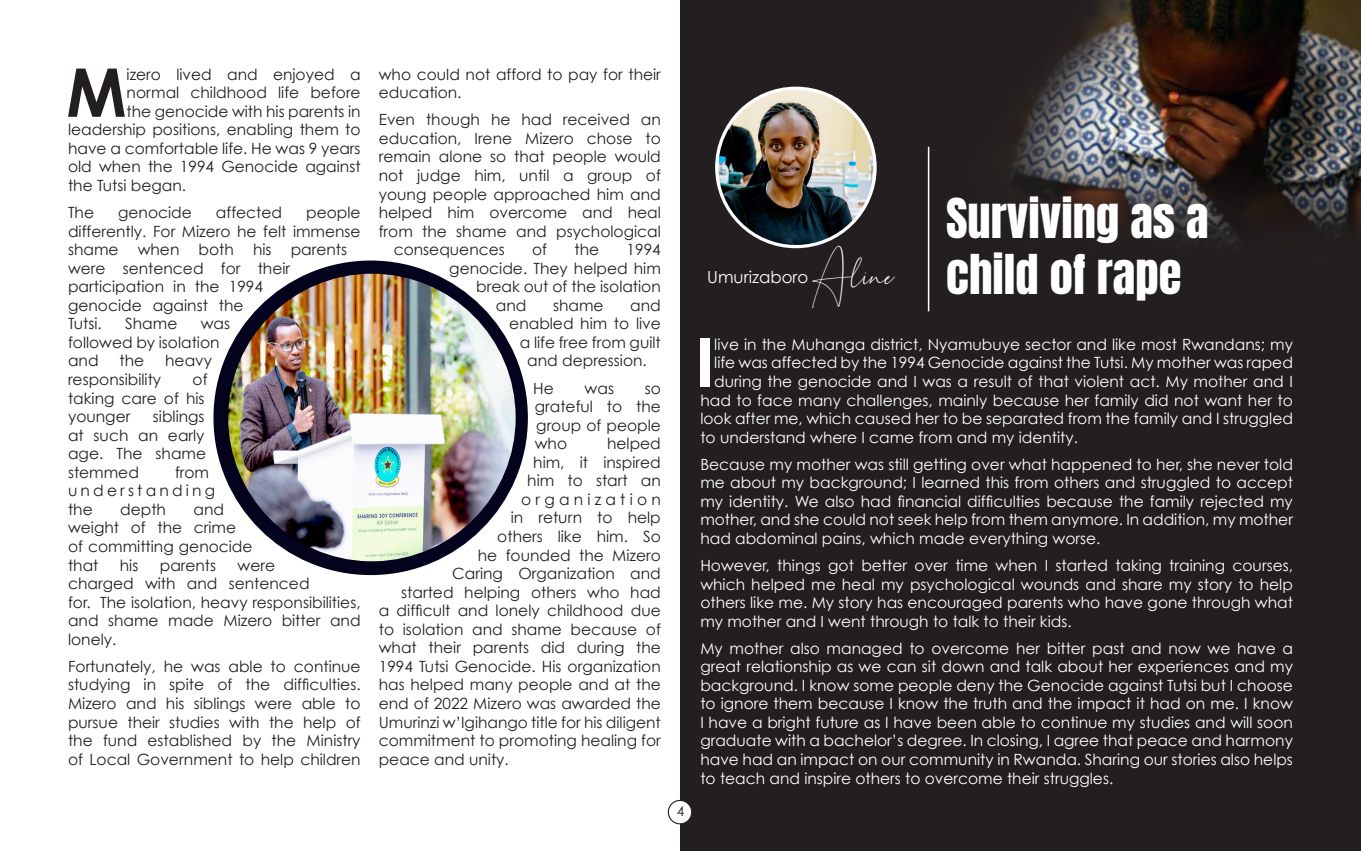
<style>
.page{position:relative;width:1361px;height:851px;background:#fff}
.page>*{position:absolute;margin:0;border:0;box-sizing:border-box;transform-origin:0 0}
.t1{font:700 67.05px "Century Gothic";color:#231f20}
.t2{font:700 67.05px "Century Gothic";color:#fff}
.t3{font:46.65px/55.9px "Anton";color:#fff}
.t4{font:45.3px "Beholder Beholder";color:#fff}
.t5{font:16.65px "Century Gothic";color:#fff}
.t6{font:15.45px/18.6px "Century Gothic";color:#231f20}
.t7{font:15.45px/18.6px "Century Gothic";color:#fff;text-align:justify}
.t8{font:15.45px/18.6px "Century Gothic";letter-spacing:.205em;color:#231f20}
.t9{font:15.45px "Century Gothic";letter-spacing:.27em;color:#231f20}
.t10{font:13.5px "Century Gothic";color:#231f20}
</style>
<div class="page">
<div style="left:680px;top:0;width:681px;height:850px;background:#231f20"></div>
<div style="left:668px;top:800px;width:24px;height:23px;background:#fff;border-radius:50%"></div>
<div style="left:668px;top:799px;width:24px;height:25px;border:1px solid #231f20;border-radius:50%"></div>
<img style="left:842px;top:0;width:519px;height:281px">
<img style="left:717px;top:88px;width:158px;height:158px;border-radius:79px">
<div style="left:715px;top:87px;width:161px;height:161px;border:3px solid #fff;border-radius:50%"></div>
<hr style="left:928px;top:147px;width:1px;height:164px;background:#fff">
<div style="left:213px;top:260px;width:315px;height:315px;background:#03031d;border-radius:50%"></div>
<img style="left:228px;top:274px;width:288px;height:287px;border-radius:143px">
<p class="t1" style="left:66px;top:50px;width:62px">M</p>
<p class="t6" style="left:127px;top:65px;width:235px">izero lived and enjoyed a</p>
<p class="t6" style="left:127px;top:83px;width:235px">normal childhood life before</p>
<p class="t6" style="left:127px;top:102px;width:235px">the genocide with his parents in</p>
<p class="t6" style="left:68px;top:120px;width:294px">leadership positions, enabling them to</p>
<p class="t6" style="left:68px;top:139px;width:294px">have a comfortable life. He was 9 years</p>
<p class="t6" style="left:68px;top:157px;width:294px">old when the 1994 Genocide against</p>
<p class="t6" style="left:68px;top:176px;width:120px">the Tutsi began.</p>
<p class="t6" style="left:68px;top:203px;width:28px">The</p>
<p class="t6" style="left:118px;top:203px;width:75px">genocide</p>
<p class="t6" style="left:216px;top:203px;width:68px">affected</p>
<p class="t6" style="left:68px;top:203px;width:294px;text-indent:238px">people differently. For Mizero he felt immense shame when both his parents were sentenced for their participation in the 1994<br>genocide against the<br>Tutsi.</p>
<p class="t6" style="left:125px;top:314px;width:54px">Shame</p>
<p class="t6" style="left:68px;top:314px;width:163px;text-indent:133px">was followed by isolation and</p>
<p class="t6" style="left:120px;top:351px;width:26px">the</p>
<p class="t6" style="left:165px;top:351px;width:48px">heavy</p>
<p class="t6" style="left:68px;top:370px;width:95px">responsibility</p>
<p class="t6" style="left:68px;top:370px;width:141px;text-indent:125px">of taking care of his younger</p>
<p class="t6" style="left:68px;top:407px;width:140px;text-align:justify;text-indent:85px">siblings at such an early age. The shame stemmed</p>
<p class="t8" style="left:68px;top:462px;width:148px;text-indent:107px">from understanding the</p>
<p class="t6" style="left:68px;top:499px;width:186px;text-indent:125px">and weight of the crime of committing genocide that</p>
<p class="t6" style="left:120px;top:499px;width:47px">depth</p>
<p class="t6" style="left:120px;top:555px;width:20px">his</p>
<p class="t6" style="left:160px;top:555px;width:58px">parents</p>
<p class="t6" style="left:68px;top:555px;width:294px;text-indent:169px">were<br>charged with and sentenced<br>for. The isolation, heavy responsibilities, and shame made Mizero bitter and lonely.</p>
<p class="t6" style="left:68px;top:656px;width:294px;text-align:justify">Fortunately, he was able to continue studying in spite of the difficulties.<br>Mizero and his siblings were able to pursue their studies with the help of the fund established by the Ministry of Local Government to help children</p>
<p class="t6" style="left:379px;top:65px;width:284px">who could not afford to pay for their education.</p>
<p class="t6" style="left:379px;top:110px;width:284px">Even though he had received an</p>
<p class="t6" style="left:379px;top:129px;width:284px">education, Irene Mizero chose to</p>
<p class="t6" style="left:379px;top:147px;width:284px">remain alone so that people would</p>
<p class="t6" style="left:379px;top:166px;width:284px">not judge him, until a group of</p>
<p class="t6" style="left:379px;top:184px;width:284px">young people approached him and</p>
<p class="t6" style="left:379px;top:203px;width:284px">helped him overcome and heal</p>
<p class="t6" style="left:379px;top:221px;width:284px">from the shame and psychological</p>
<p class="t6" style="left:394px;top:240px;width:113px">consequences</p>
<p class="t6" style="left:532px;top:240px;width:16px">of</p>
<p class="t6" style="left:574px;top:240px;width:26px">the</p>
<p class="t6" style="left:626px;top:240px;width:36px">1994</p>
<p class="t6" style="left:449px;top:258px;width:213px">genocide. They helped him</p>
<p class="t6" style="left:476px;top:277px;width:186px">break out of the isolation</p>
<p class="t6" style="left:496px;top:296px;width:32px">and</p>
<p class="t6" style="left:553px;top:296px;width:52px">shame</p>
<p class="t6" style="left:630px;top:296px;width:32px">and</p>
<p class="t6" style="left:509px;top:314px;width:153px">enabled him to live</p>
<p class="t6" style="left:520px;top:333px;width:143px">a life free from guilt</p>
<p class="t6" style="left:527px;top:351px;width:121px">and depression.</p>
<p class="t6" style="left:533px;top:378px;width:22px">He</p>
<p class="t6" style="left:584px;top:378px;width:31px">was</p>
<p class="t6" style="left:535px;top:378px;width:128px;text-align:justify;text-indent:110px">so grateful to the group of people who</p>
<p class="t6" style="left:607px;top:434px;width:55px">helped</p>
<p class="t6" style="left:533px;top:452px;width:129px">him, it inspired</p>
<p class="t6" style="left:527px;top:471px;width:135px">him to start an</p>
<p class="t9" style="left:521px;top:490px;width:141px">organization</p>
<p class="t6" style="left:511px;top:508px;width:151px">in return to help</p>
<p class="t6" style="left:497px;top:526px;width:165px">others like him. So</p>
<p class="t6" style="left:478px;top:545px;width:185px">he founded the Mizero</p>
<p class="t6" style="left:452px;top:564px;width:210px">Caring Organization and</p>
<p class="t6" style="left:401px;top:582px;width:261px">started helping others who had</p>
<p class="t6" style="left:379px;top:601px;width:284px">a difficult and lonely childhood due</p>
<p class="t6" style="left:379px;top:619px;width:284px">to isolation and shame because of</p>
<p class="t6" style="left:379px;top:638px;width:284px">what their parents did during the</p>
<p class="t6" style="left:379px;top:656px;width:284px">1994 Tutsi Genocide. His organization</p>
<p class="t6" style="left:379px;top:675px;width:283px">has helped many people and at the</p>
<p class="t6" style="left:379px;top:693px;width:284px">end of 2022 Mizero was awarded the</p>
<p class="t6" style="left:379px;top:712px;width:284px">Umurinzi w’Igihango title for his diligent</p>
<p class="t6" style="left:379px;top:730px;width:284px">commitment to promoting healing for</p>
<p class="t6" style="left:379px;top:749px;width:131px">peace and unity.</p>
<p class="t10" style="left:677px;top:803px;width:9px">4</p>
<p class="t4" style="left:811px;top:241px;width:84px">Aline</p>
<p class="t5" style="left:707px;top:267px;width:103px">Umurizaboro</p>
<p class="t3" style="left:946px;top:194px;width:264px">Surviving as a child of rape</p>
<p class="t2" style="left:695px;top:320px;width:20px">I</p>
<p class="t7" style="left:714px;top:335px;width:580px">live in the Muhanga district, Nyamubuye sector and like most Rwandans; my</p>
<p class="t7" style="left:714px;top:353px;width:580px">life was affected by the 1994 Genocide against the Tutsi. My mother was raped</p>
<p class="t7" style="left:714px;top:372px;width:580px">during the genocide and I was a result of that violent act. My mother and I</p>
<p class="t7" style="left:700px;top:390px;width:594px">had to face many challenges, mainly because her family did not want her to</p>
<p class="t7" style="left:700px;top:409px;width:594px">look after me, which caused her to be separated from the family and I struggled</p>
<p class="t7" style="left:700px;top:427px;width:379px">to understand where I came from and my identity.</p>
<p class="t7" style="left:700px;top:454px;width:594px">Because my mother was still getting over what happened to her, she never told me about my background; I learned this from others and struggled to accept my identity. We also had financial difficulties because the family rejected my mother, and she could not seek help from them anymore. In addition, my mother had abdominal pains, which made everything worse.</p>
<p class="t7" style="left:700px;top:555px;width:594px">However, things got better over time when I started taking training courses, which helped me heal my psychological wounds and share my story to help others like me. My story has encouraged parents who have gone through what my mother and I went through to talk to their kids.</p>
<p class="t7" style="left:700px;top:638px;width:594px">My mother also managed to overcome her bitter past and now we have a great relationship as we can sit down and talk about her experiences and my background. I know some people deny the Genocide against Tutsi but I choose to ignore them because I know the truth and the impact it had on me. I know I have a bright future as I have been able to continue my studies and will soon graduate with a bachelor’s degree. In closing, I agree that peace and harmony have had an impact on our community in Rwanda. Sharing our stories also helps to teach and inspire others to overcome their struggles.</p>
</div>
